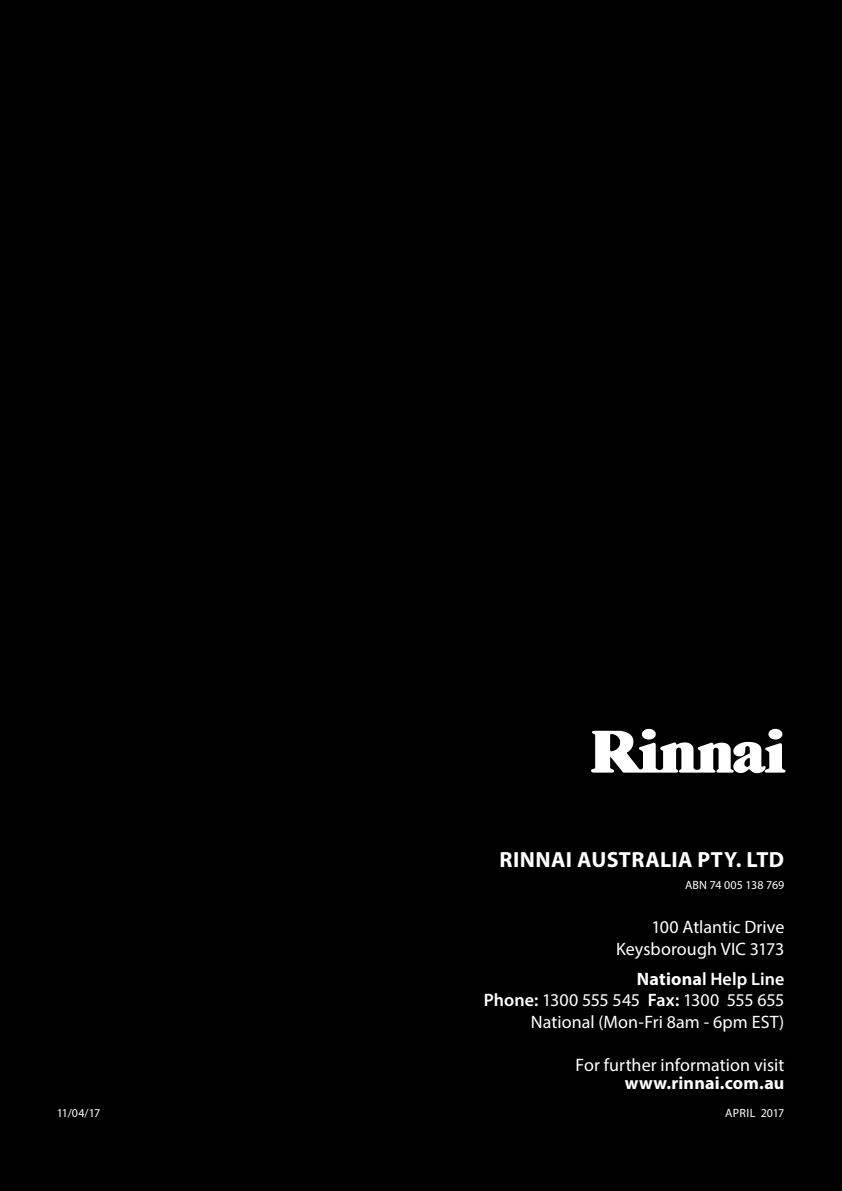
<style>
.page{position:relative;width:842px;height:1191px;background:#000}
.page>*{position:absolute;margin:0;border:0;box-sizing:border-box;transform-origin:0 0}
.t1{font:700 22px "Myriad Pro";letter-spacing:.015em;color:#fff}
.t2{font:18px/21.6px "Myriad Pro";color:#fff;text-align:right}
.t3{font:700 18px "Myriad Pro";letter-spacing:.01em;color:#fff}
.t4{font:12px "Myriad Pro";letter-spacing:.01em;color:#fff}
.s1{font-weight:700}
.s2{font-weight:600}
</style>
<div class="page">
<svg style="left:768px;top:729px;width:12px;height:10px"></svg>
<p class="t1" style="left:499px;top:845px;width:286px">RINNAI AUSTRALIA PTY. LTD</p>
<p class="t4" style="left:685px;top:877px;width:101px">ABN 74 005 138 769</p>
<p class="t2" style="left:616px;top:915px;width:170px">100 Atlantic Drive<br>Keysborough VIC 3173</p>
<p class="t2" style="left:484px;top:967px;width:302px"><span class="s1">Nationa</span><span class="s2">l Help Line<br>Phone:</span> 1300 555 545 <span class="s2">Fax:</span> 1300 555 655<br>National (Mon-Fri 8am - 6pm EST)</p>
<p class="t2" style="left:575px;top:1054px;width:210px">For further information visit</p>
<p class="t3" style="left:625px;top:1071px;width:161px">www.rinnai.com.au</p>
<p class="t4" style="left:57px;top:1106px;width:45px">11/04/17</p>
<p class="t4" style="left:725px;top:1105px;width:61px">APRIL 2017</p>
</div>
